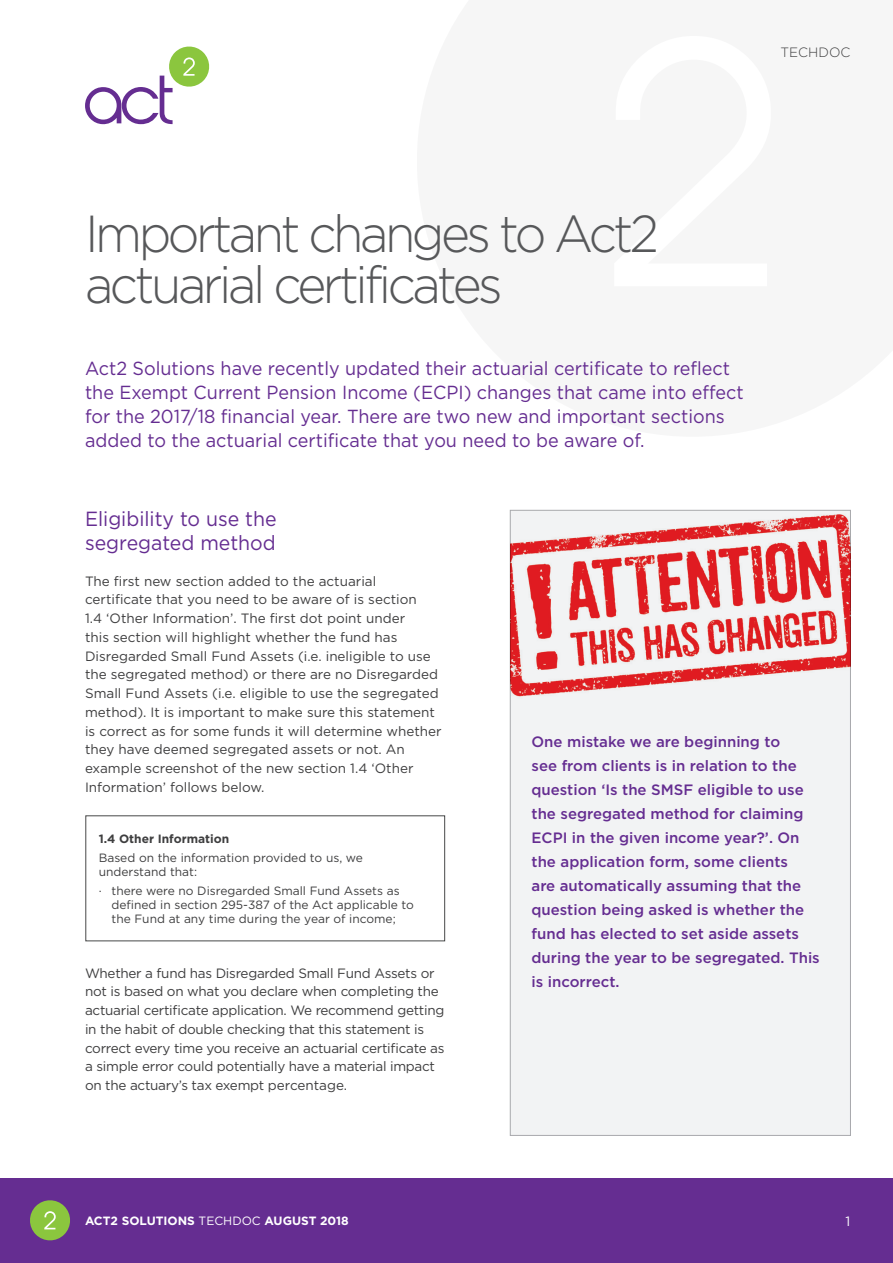
<style>
.page{position:relative;width:893px;height:1263px;background:#fff}
.page>*{position:absolute;margin:0;border:0;box-sizing:border-box;transform-origin:0 0}
.t1{font:300 52.05px/51px "Gotham";letter-spacing:-.07em;color:#57585a;scale:.95 1}
.subheader{font:20.4px/24px "Gotham";color:#652d91;scale:.95 1}
.subheader-2{font:18.9px/24px "Gotham";color:#652d91;scale:.95 1}
.pictext{font:500 15px/24px "Gotham";color:#652d91}
.bodytext{font:13.5px/18.8px "Gotham";color:#3e3e3f}
.bodytext-2{font:13.5px/18.8px "Gotham";letter-spacing:-.02em;color:#3e3e3f}
.t2{font:300 13.5px "Gotham";color:#3e3e3f}
.t3{font:13.5px "Gotham";color:#fff}
.TEXTBOX_BULLETS{font:12px/14.4px "Gotham";color:#3e3e3f}
.TEXTBOXES{font:12px/14.4px "Gotham";color:#3e3e3f}
.t4{font:700 12px "Gotham";color:#fff}
.TEXTBOXES-2{font:700 12px "Gotham";color:#3e3e3f}
.s1{font-weight:400}
</style>
<div class="page">
<div style="left:0;top:1178px;width:893px;height:85px;background:#652d91"></div>
<svg style="left:85px;top:47px;width:124px;height:77px"></svg>
<div style="left:510px;top:510px;width:341px;height:625px;background:#f2f3f4;border:1px solid #a8a9ad"></div>
<svg style="left:30px;top:1200px;width:40px;height:40px"></svg>
<img style="left:510px;top:510px;width:341px;height:200px">
<p class="t2" style="left:780px;top:44px;width:72px">TECHDOC</p>
<p class="t1" style="left:85px;top:207px;width:606px">Important changes to Act2 actuarial certificates</p>
<p class="subheader-2" style="left:85px;top:355px;width:695px">Act2 Solutions have recently updated their actuarial certificate to reflect the Exempt Current Pension Income (ECPI) changes that came into effect for the 2017/18 financial year. There are two new and important sections added to the actuarial certificate that you need to be aware of.</p>
<p class="subheader" style="left:85px;top:506px;width:203px">Eligibility to use the segregated method</p>
<p class="bodytext" style="left:85px;top:571px;width:358px">The first new section added to the actuarial certificate that you need to be aware of is section<br>1.4 ‘Other Information’. The first dot point under<br>this section will highlight whether the fund has Disregarded Small Fund Assets (i.e. ineligible to use the segregated method) or there are no Disregarded Small Fund Assets (i.e. eligible to use the segregated method). It is important to make sure this statement is correct as for some funds it will determine whether they have deemed segregated assets or not. An example screenshot of the new section 1.4 ‘Other Information’ follows below.</p>
<p class="TEXTBOXES-2" style="left:99px;top:831px;width:132px">1.4 Other Information</p>
<p class="TEXTBOXES" style="left:99px;top:850px;width:266px">Based on the information provided to us, we understand that:</p>
<p class="TEXTBOX_BULLETS" style="left:111px;top:883px;width:304px;text-indent:-13px">· there were no Disregarded Small Fund Assets as defined in section 295-387 of the Act applicable to the Fund at any time during the year of income;</p>
<p class="bodytext-2" style="left:85px;top:963px;width:361px">Whether a fund has Disregarded Small Fund Assets or not is based on what you declare when completing the actuarial certificate application. We recommend getting in the habit of double checking that this statement is correct every time you receive an actuarial certificate as a simple error could potentially have a material impact on the actuary’s tax exempt percentage.</p>
<p class="pictext" style="left:531px;top:729px;width:290px">One mistake we are beginning to<br>see from clients is in relation to the question ‘Is the SMSF eligible to use the segregated method for claiming ECPI in the given income year?’. On the application form, some clients<br>are automatically assuming that the question being asked is whether the fund has elected to set aside assets during the year to be segregated. This is incorrect.</p>
<p class="t4" style="left:85px;top:1213px;width:265px">ACT2 SOLUTIONS <span class="s1">TECHDOC</span> AUGUST 2018</p>
<p class="t3" style="left:846px;top:1212px;width:6px">1</p>
</div>
